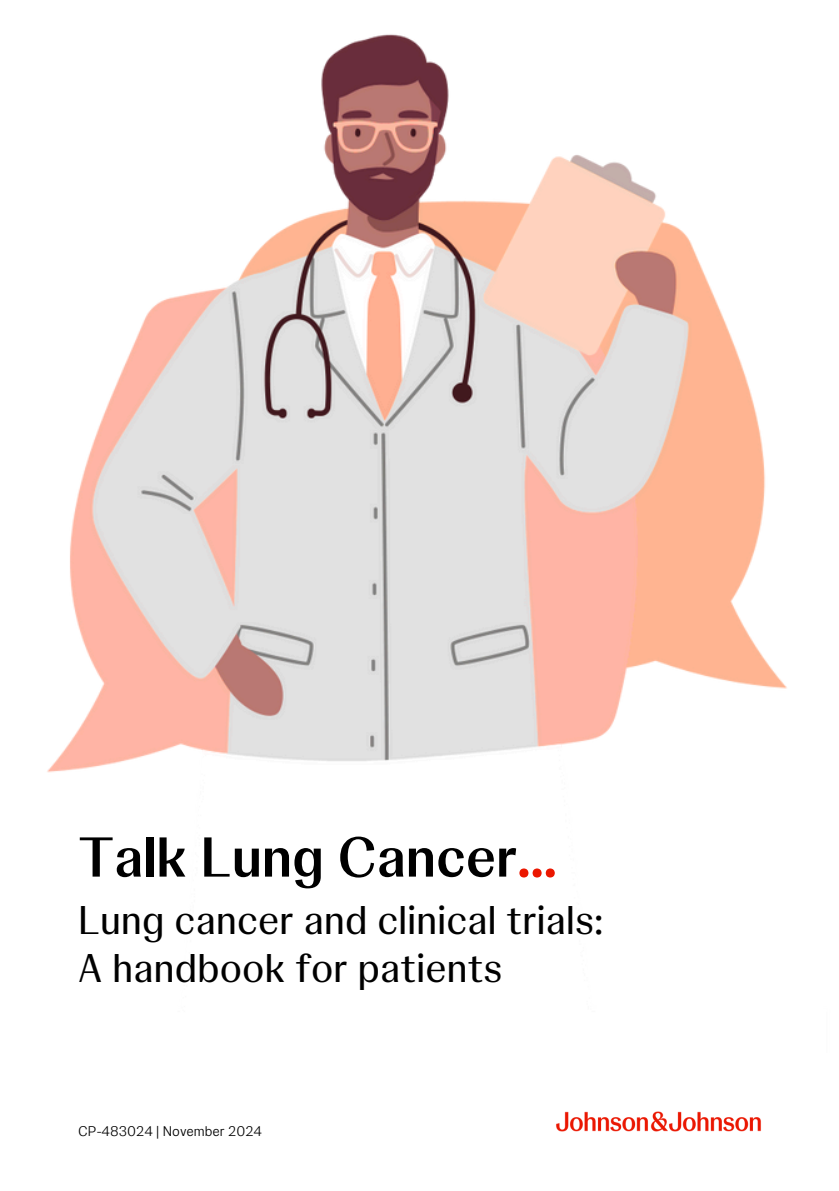
<style>
.page{position:relative;width:839px;height:1191px;background:#fff}
.page>*{position:absolute;margin:0;border:0;box-sizing:border-box;transform-origin:0 0}
.t1{font:700 56px "Johnson Display";color:#000}
.t2{font:40px/48px "Johnson Display";letter-spacing:.005em;color:#000}
.t3{font:300 14px "Johnson Text";color:#000}
.s1{color:#eb1700}
</style>
<div class="page">
<img style="left:47px;top:34px;width:740px;height:739px">
<img style="left:556px;top:1111px;width:205px;height:21px">
<h2 class="t1" style="left:78px;top:821px;width:480px">Talk Lung Cancer<span class="s1">...</span></h2>
<h1 class="t2" style="left:78px;top:896px;width:526px">Lung cancer and clinical trials:<br>A handbook for patients</h1>
<p class="t3" style="left:78px;top:1123px;width:185px">CP-483024 | November 2024</p>
</div>
